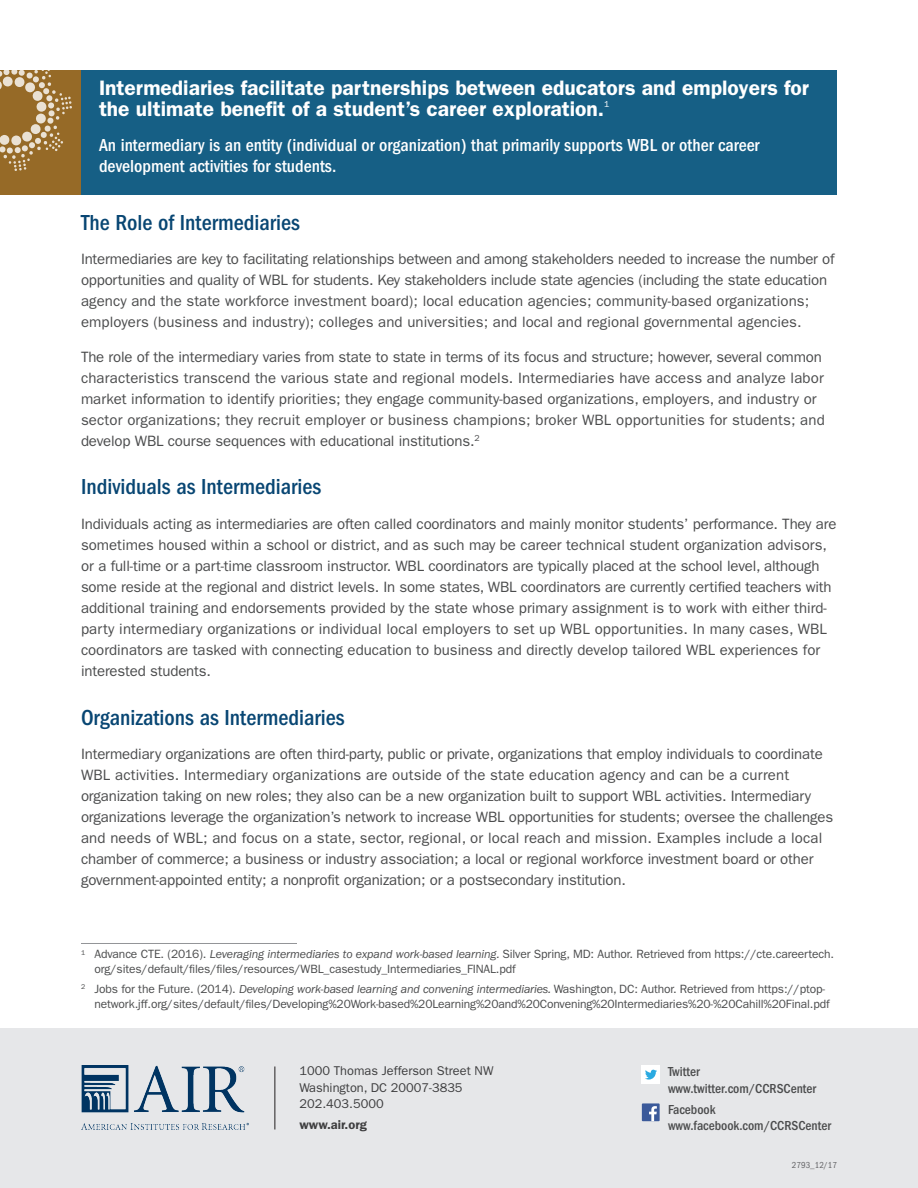
<style>
.page{position:relative;width:918px;height:1188px;background:#fff}
.page>*{position:absolute;margin:0;border:0;box-sizing:border-box;transform-origin:0 0}
.Header_2{font:500 condensed 22.5px "ITC Franklin Gothic Std";color:#084673}
.Definition_Head{font:600 21px/21px "ITC Franklin Gothic Std";color:#fff}
.Definition_Text{font:500 condensed 18px/21px "ITC Franklin Gothic Std";color:#fff}
.Paragraphs{font:15px/21px "ITC Franklin Gothic Std";letter-spacing:-.01em;color:#4b4c4d}
.t1{font:500 condensed 13.5px/16.5px "ITC Franklin Gothic Std";color:#4b4c4d}
.t2{font:12.75px/16.5px "ITC Franklin Gothic Std";color:#3e3e3f}
.t3{font:600 12.75px "ITC Franklin Gothic Std";color:#3e3e3f}
.Footnote_text{font:12px/15px "ITC Franklin Gothic Std";letter-spacing:-.01em;color:#4b4c4d}
.t4{font:condensed 9px "ITC Franklin Gothic Std";color:#636366}
.Definition_Head-2{font:8.7px "ITC Franklin Gothic Std";color:#fff}
.s1{font-style:italic}
</style>
<div class="page">
<div style="left:0;top:1028px;width:918px;height:160px;background:#e6e7e9"></div>
<img style="left:81px;top:1066px;width:167px;height:64px">
<hr style="left:274px;top:1066px;width:1px;height:64px;background:#231f20">
<div style="left:642px;top:1065px;width:18px;height:19px;background:#fff"></div>
<svg style="left:645px;top:1070px;width:12px;height:10px"></svg>
<div style="left:642px;top:1103px;width:18px;height:18px;background:#3b5a9a"></div>
<svg style="left:649px;top:1106px;width:8px;height:15px"></svg>
<div style="left:0;top:70px;width:837px;height:125px;background:#165f85"></div>
<div style="left:0;top:70px;width:81px;height:125px;background:#966a27"></div>
<svg style="left:0;top:70px;width:72px;height:101px"></svg>
<hr style="left:81px;top:943px;width:216px;height:1px;background:#939598">
<p class="Definition_Head" style="left:99px;top:78px;width:712px">Intermediaries facilitate partnerships between educators and employers for the ultimate benefit of a student’s career exploration.</p>
<p class="Definition_Head-2" style="left:604px;top:99px;width:7px">1</p>
<p class="Definition_Text" style="left:99px;top:135px;width:662px">An intermediary is an entity (individual or organization) that primarily supports WBL or other career development activities for students.</p>
<p class="Header_2" style="left:81px;top:209px;width:220px">The Role of Intermediaries</p>
<p class="Paragraphs" style="left:81px;top:249px;width:755px">Intermediaries are key to facilitating relationships between and among stakeholders needed to increase the number of opportunities and quality of WBL for students. Key stakeholders include state agencies (including the state education agency and the state workforce investment board); local education agencies; community-based organizations; employers (business and industry); colleges and universities; and local and regional governmental agencies.</p>
<p class="Paragraphs" style="left:81px;top:346px;width:745px">The role of the intermediary varies from state to state in terms of its focus and structure; however, several common characteristics transcend the various state and regional models. Intermediaries have access and analyze labor market information to identify priorities; they engage community-based organizations, employers, and industry or sector organizations; they recruit employer or business champions; broker WBL opportunities for students; and develop WBL course sequences with educational institutions.<sup>2</sup></p>
<p class="Header_2" style="left:81px;top:474px;width:242px">Individuals as Intermediaries</p>
<p class="Paragraphs" style="left:81px;top:513px;width:757px">Individuals acting as intermediaries are often called coordinators and mainly monitor students’ performance. They are sometimes housed within a school or district, and as such may be career technical student organization advisors, or a full-time or a part-time classroom instructor. WBL coordinators are typically placed at the school level, although some reside at the regional and district levels. In some states, WBL coordinators are currently certified teachers with additional training and endorsements provided by the state whose primary assignment is to work with either third&shy;party intermediary organizations or individual local employers to set up WBL opportunities. In many cases, WBL coordinators are tasked with connecting education to business and directly develop tailored WBL experiences for interested students.</p>
<p class="Header_2" style="left:81px;top:704px;width:265px">Organizations as Intermediaries</p>
<p class="Paragraphs" style="left:81px;top:744px;width:754px">Intermediary organizations are often third-party, public or private, organizations that employ individuals to coordinate WBL activities. Intermediary organizations are outside of the state education agency and can be a current organization taking on new roles; they also can be a new organization built to support WBL activities. Intermediary organizations leverage the organization’s network to increase WBL opportunities for students; oversee the challenges and needs of WBL; and focus on a state, sector, regional, or local reach and mission. Examples include a local chamber of commerce; a business or industry association; a local or regional workforce investment board or other government-appointed entity; a nonprofit organization; or a postsecondary institution.</p>
<p class="Footnote_text" style="left:94px;top:947px;width:741px;text-indent:-14px"><sup>1</sup> Advance CTE. (2016). <span class="s1">Leveraging intermediaries to expand work-based learning.</span> Silver Spring, MD: Author. Retrieved from https://cte.careertech. org/sites/default/files/files/resources/WBL_casestudy_Intermediaries_FINAL.pdf</p>
<p class="Footnote_text" style="left:94px;top:982px;width:737px;text-indent:-14px"><sup>2</sup> Jobs for the Future. (2014). <span class="s1">Developing work-based learning and convening intermediaries.</span> Washington, DC: Author. Retrieved from https://ptop&shy;network.jff.org/sites/default/files/Developing%20Work-based%20Learning%20and%20Convening%20Intermediaries%20-%20Cahill%20Final.pdf</p>
<p class="t2" style="left:300px;top:1063px;width:195px">1000 Thomas Jefferson Street NW<br>Washington, DC 20007-3835<br>202.403.5000</p>
<p class="t3" style="left:300px;top:1117px;width:69px">www.air.org</p>
<p class="t1" style="left:668px;top:1064px;width:150px">Twitter www.twitter.com/CCRSCenter</p>
<p class="t1" style="left:668px;top:1101px;width:165px">Facebook www.facebook.com/CCRSCenter</p>
<p class="t4" style="left:792px;top:1160px;width:47px">2793_12/17</p>
</div>
